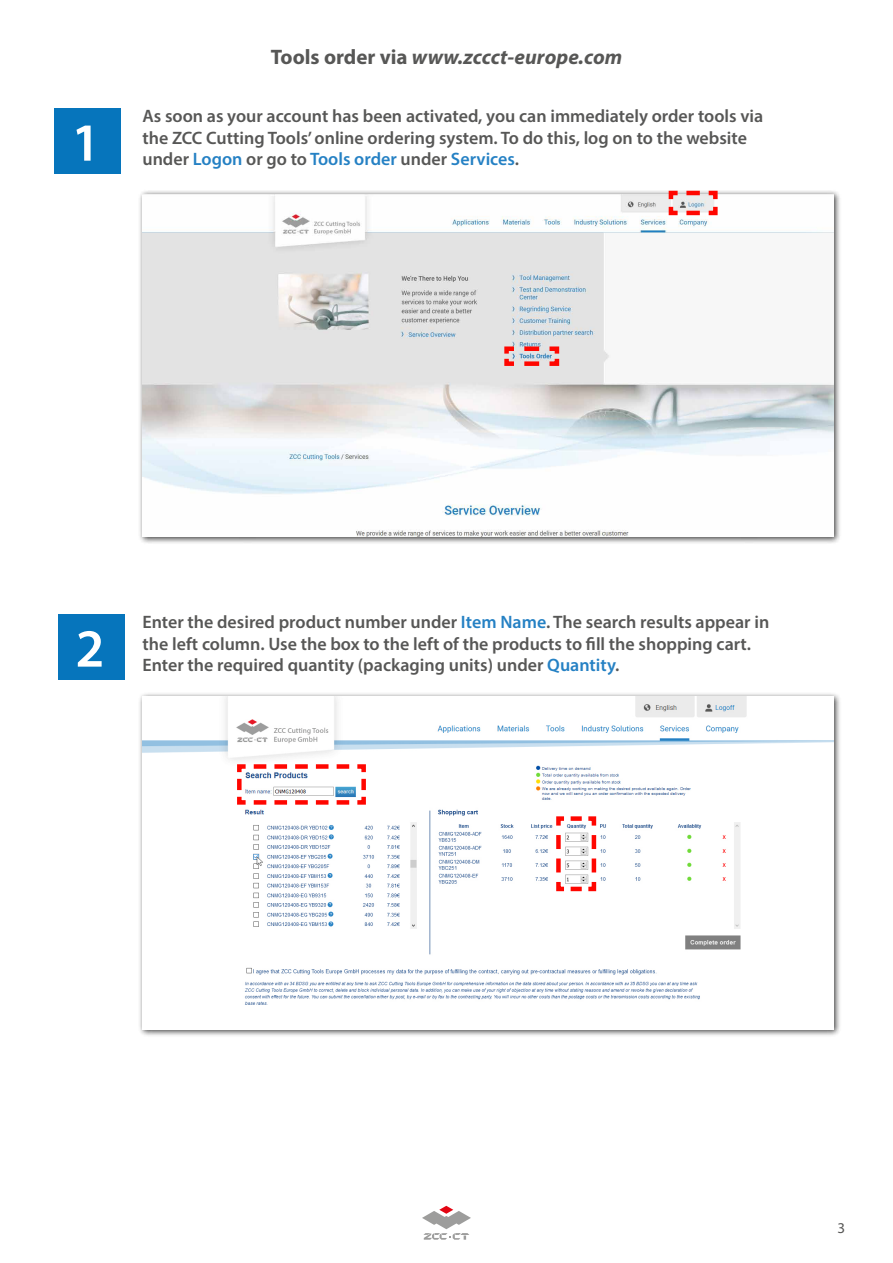
<style>
.page{position:relative;width:893px;height:1263px;background:#fff}
.page>*{position:absolute;margin:0;border:0;box-sizing:border-box;transform-origin:0 0}
.t1{font:600 54px "Myriad Pro";color:#fff}
.t2{font:italic 700 21px "Myriad Pro";color:#575756}
.t3{font:600 18px/21.6px "Myriad Pro";color:#575756}
.t4{font:15px "Myriad Pro";color:#575756}
.s1{font-style:normal}
.s2{color:#2581c4}
</style>
<div class="page">
<svg style="left:422px;top:1206px;width:49px;height:34px"></svg>
<div style="left:54px;top:109px;width:67px;height:65px;background:#0675bc"></div>
<div style="left:58px;top:614px;width:67px;height:66px;background:#0675bc"></div>
<div style="left:138px;top:692px;width:703px;height:345px;background:#000;opacity:.75"></div>
<img style="left:142px;top:697px;width:691px;height:332px">
<svg style="left:235px;top:762px;width:133px;height:45px"></svg>
<svg style="left:554px;top:814px;width:44px;height:79px"></svg>
<div style="left:138px;top:189px;width:703px;height:356px;background:#000;opacity:.75"></div>
<img style="left:142px;top:194px;width:691px;height:343px">
<svg style="left:502px;top:344px;width:59px;height:24px"></svg>
<svg style="left:666px;top:189px;width:54px;height:28px"></svg>
<h1 class="t1" style="left:71px;top:108px;width:30px">1</h1>
<p class="t2" style="left:271px;top:43px;width:353px"><span class="s1">Tools order via</span> www.zccct-europe.com</p>
<p class="t3" style="left:142px;top:105px;width:622px">As soon as your account has been activated, you can immediately order tools via the ZCC Cutting Tools’ online ordering system. To do this, log on to the website under <span class="s2">Logon</span> or go to <span class="s2">Tools order</span> under <span class="s2">Services</span>.</p>
<h1 class="t1" style="left:75px;top:614px;width:30px">2</h1>
<p class="t3" style="left:142px;top:611px;width:628px">Enter the desired product number under <span class="s2">Item Name</span>. The search results appear in the left column. Use the box to the left of the products to fill the shopping cart.<br>Enter the required quantity (packaging units) under <span class="s2">Quantity</span>.</p>
<p class="t4" style="left:837px;top:1218px;width:9px">3</p>
</div>
